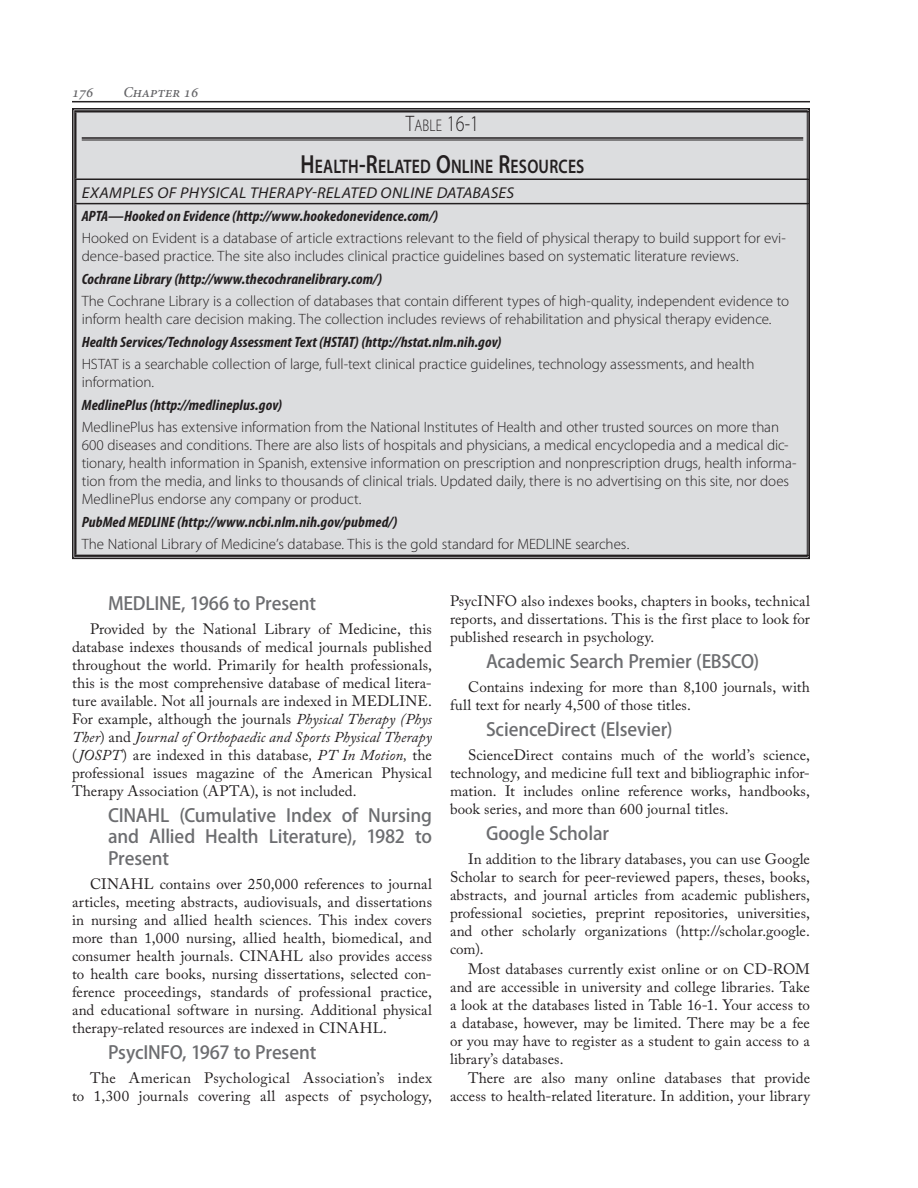
<style>
.page{position:relative;width:918px;height:1188px;background:#fff}
.page>*{position:absolute;margin:0;border:0;box-sizing:border-box;transform-origin:0 0}
.t1{font:300 22.5px "Myriad Pro";color:#231f20;scale:.8 1}
.t2{font:600 19.65px "Myriad Pro";letter-spacing:.015em;color:#231f20;scale:.8 1}
.t3{font:18px/21.6px "Adobe Fan Heiti Std Bold E Ten B5 H";letter-spacing:-.01em;color:#6c6d70;text-align:justify}
.t4{font:italic 15.6px "Myriad Pro";letter-spacing:.015em;color:#231f20;scale:1.05 1}
.t5{font:15px/18px "Adobe Caslon Pro";letter-spacing:.01em;color:#231f20;text-align:justify}
.t6{font:300 15px/22.5px "Myriad Pro";color:#231f20}
.t7{font:italic 500 15px "Minion Pro";color:#636366}
.s1{font-size:16.8px}
.s2{font-size:26.25px}
.s3{font-weight:700;font-style:italic;font-stretch:condensed}
.s4{font-style:italic}
</style>
<div class="page">
<hr style="left:72px;top:101px;width:738px;height:1px;background:#231f20">
<hr style="left:72px;top:102px;width:738px;height:1px;background:#231f20">
<div style="left:72px;top:108px;width:738px;height:452px;background:#dcdddf"></div>
<p class="t7" style="left:72px;top:86px;width:23px">176</p>
<p class="t7" style="left:123px;top:86px;width:76px">Chapter 16</p>
<p class="t1" style="left:406px;top:115px;width:93px">T<span class="s1">ABLE</span> 16-1</p>
<p class="t2" style="left:300px;top:159px;width:356px"><span class="s2">H</span>EALTH<span class="s2">-R</span>ELATED <span class="s2">O</span>NLINE <span class="s2">R</span>ESOURCES</p>
<p class="t4" style="left:82px;top:186px;width:413px">EXAMPLES OF PHYSICAL THERAPY-RELATED ONLINE DATABASES</p>
<p class="t6" style="left:82px;top:206px;width:706px"><span class="s3">APTA—Hooked on Evidence (http://www.hookedonevidence.com/)<br></span>Hooked on Evident is a database of article extractions relevant to the field of physical therapy to build support for evi-</p>
<p class="t6" style="left:82px;top:246px;width:709px">dence-based practice. The site also includes clinical practice guidelines based on systematic literature reviews.<br><span class="s3">Cochrane Library (http://www.thecochranelibrary.com/)<br></span>The Cochrane Library is a collection of databases that contain different types of high-quality, independent evidence to</p>
<p class="t6" style="left:82px;top:309px;width:691px">inform health care decision making. The collection includes reviews of rehabilitation and physical therapy evidence.<br><span class="s3">Health Services/Technology Assessment Text (HSTAT) (http://hstat.nlm.nih.gov)<br></span>HSTAT is a searchable collection of large, full-text clinical practice guidelines, technology assessments, and health</p>
<p class="t6" style="left:82px;top:372px;width:699px">information.<br><span class="s3">MedlinePlus (http://medlineplus.gov)<br></span>MedlinePlus has extensive information from the National Institutes of Health and other trusted sources on more than</p>
<p class="t6" style="left:82px;top:438px;width:716px;line-height:18px">600 diseases and conditions. There are also lists of hospitals and physicians, a medical encyclopedia and a medical dic&shy;tionary, health information in Spanish, extensive information on prescription and nonprescription drugs, health informa&shy;tion from the media, and links to thousands of clinical trials. Updated daily, there is no advertising on this site, nor does MedlinePlus endorse any company or product.</p>
<p class="t6" style="left:82px;top:512px;width:549px"><span class="s3">PubMed MEDLINE (http://www.ncbi.nlm.nih.gov/pubmed/)<br></span>The National Library of Medicine’s database. This is the gold standard for MEDLINE searches.</p>
<p class="t3" style="left:108px;top:594px;width:210px">MEDLINE, 1966 to Present</p>
<p class="t5" style="left:72px;top:621px;width:362px;text-indent:18px">Provided by the National Library of Medicine, this database indexes thousands of medical journals published throughout the world. Primarily for health professionals, this is the most comprehensive database of medical litera&shy;ture available. Not all journals are indexed in MEDLINE.<br>For example, although the journals <span class="s4">Physical Therapy (Phys Ther</span>) and <span class="s4">Journal of Orthopaedic and Sports Physical Therapy </span>(<span class="s4">JOSPT</span>) are indexed in this database<span class="s4">, PT In Motion,</span> the professional issues magazine of the American Physical Therapy Association (APTA), is not included.</p>
<p class="t3" style="left:108px;top:807px;width:326px">CINAHL (Cumulative Index of Nursing and Allied Health Literature), 1982 to Present</p>
<p class="t5" style="left:72px;top:876px;width:362px;text-indent:18px">CINAHL contains over 250,000 references to journal articles, meeting abstracts, audiovisuals, and dissertations in nursing and allied health sciences. This index covers more than 1,000 nursing, allied health, biomedical, and consumer health journals. CINAHL also provides access to health care books, nursing dissertations, selected con&shy;ference proceedings, standards of professional practice, and educational software in nursing. Additional physical therapy-related resources are indexed in CINAHL.</p>
<p class="t3" style="left:108px;top:1044px;width:210px">PsycINFO, 1967 to Present</p>
<p class="t5" style="left:72px;top:1071px;width:361px;text-align:right">The American Psychological Association’s index<br>to 1,300 journals covering all aspects of psychology,</p>
<p class="t5" style="left:450px;top:594px;width:362px">PsycINFO also indexes books, chapters in books, technical reports, and dissertations. This is the first place to look for published research in psychology.</p>
<p class="t3" style="left:486px;top:653px;width:275px">Academic Search Premier (EBSCO)</p>
<p class="t5" style="left:450px;top:680px;width:362px;text-indent:18px">Contains indexing for more than 8,100 journals, with full text for nearly 4,500 of those titles.</p>
<p class="t3" style="left:486px;top:721px;width:188px">ScienceDirect (Elsevier)</p>
<p class="t5" style="left:450px;top:748px;width:362px;text-indent:18px">ScienceDirect contains much of the world’s science, technology, and medicine full text and bibliographic infor&shy;mation. It includes online reference works, handbooks, book series, and more than 600 journal titles.</p>
<p class="t3" style="left:486px;top:825px;width:125px">Google Scholar</p>
<p class="t5" style="left:450px;top:852px;width:362px;text-indent:18px">In addition to the library databases, you can use Google Scholar to search for peer-reviewed papers, theses, books, abstracts, and journal articles from academic publishers, professional societies, preprint repositories, universities, and other scholarly organizations (http://scholar.google. com).</p>
<p class="t5" style="left:450px;top:962px;width:361px;text-indent:18px">Most databases currently exist online or on CD-ROM and are accessible in university and college libraries. Take a look at the databases listed in Table 16-1. Your access to a database, however, may be limited. There may be a fee or you may have to register as a student to gain access to a library’s databases.</p>
<p class="t5" style="left:450px;top:1071px;width:362px;text-align:right">There are also many online databases that provide access to health-related literature. In addition, your library</p>
</div>
